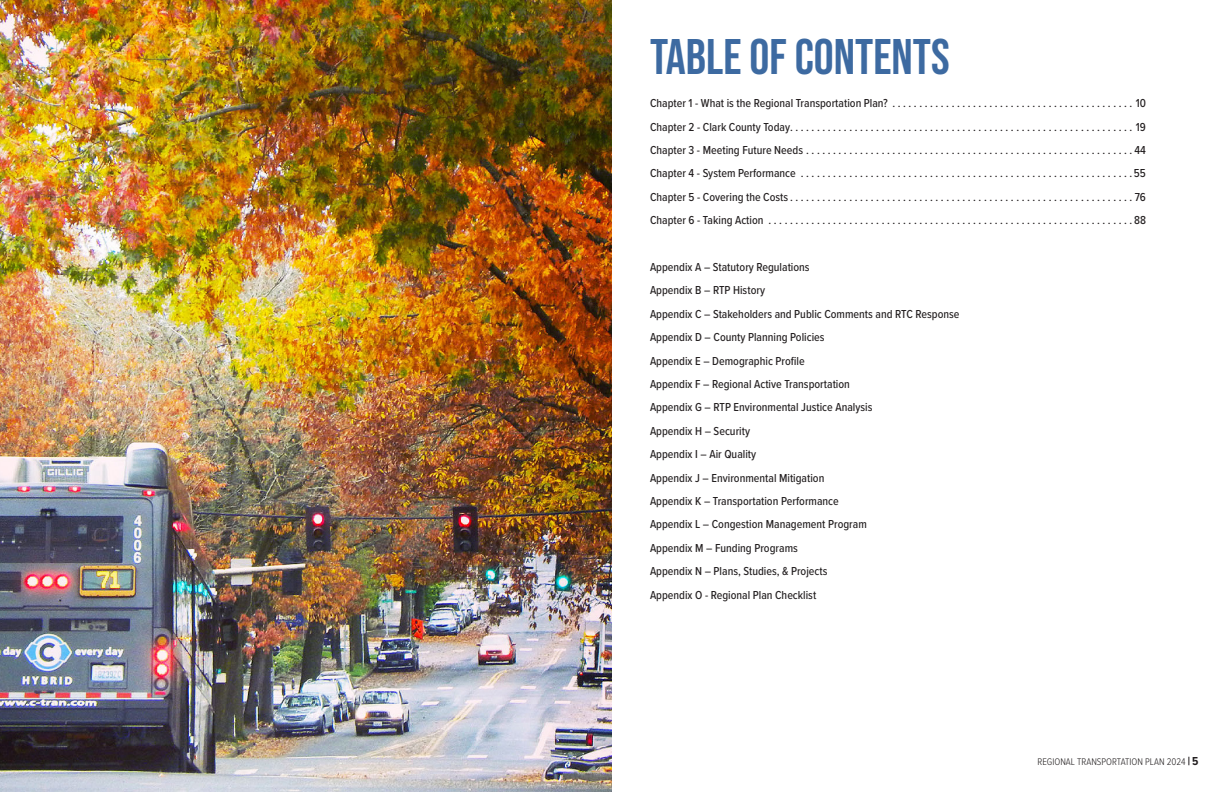
<style>
.page{position:relative;width:1224px;height:792px;background:#fff}
.page>*{position:absolute;margin:0;border:0;box-sizing:border-box;transform-origin:0 0}
.t1{font:50px "Bebas Neue";color:#3d6aa1}
.Body_Text{font:500 12px "Proxima Nova Cond";color:#231f20}
.t2{font:300 10px "Proxima Nova Cond";color:#231f20}
.s1{font-weight:700;font-size:12px}
</style>
<div class="page">
<img style="left:0;top:0;width:612px;height:792px">
<h1 class="t1" style="left:650px;top:28px;width:301px">TABLE OF CONTENTS</h1>
<p class="Body_Text" style="left:650px;top:94px;width:498px">Chapter 1 - What is the Regional Transportation Plan? . . . . . . . . . . . . . . . . . . . . . . . . . . . . . . . . . . . . . . . . . . . . . 10</p>
<p class="Body_Text" style="left:650px;top:118px;width:498px">Chapter 2 - Clark County Today................................................................19</p>
<p class="Body_Text" style="left:650px;top:141px;width:498px">Chapter 3 - Meeting Future Needs . . . . . . . . . . . . . . . . . . . . . . . . . . . . . . . . . . . . . . . . . . . . . . . . . . . . . . . . . . . . 44</p>
<p class="Body_Text" style="left:650px;top:165px;width:498px">Chapter 4 - System Performance . . . . . . . . . . . . . . . . . . . . . . . . . . . . . . . . . . . . . . . . . . . . . . . . . . . . . . . . . . . . . 55</p>
<p class="Body_Text" style="left:650px;top:188px;width:498px">Chapter 5 - Covering the Costs . . . . . . . . . . . . . . . . . . . . . . . . . . . . . . . . . . . . . . . . . . . . . . . . . . . . . . . . . . . . . . . 76</p>
<p class="Body_Text" style="left:650px;top:211px;width:498px">Chapter 6 - Taking Action . . . . . . . . . . . . . . . . . . . . . . . . . . . . . . . . . . . . . . . . . . . . . . . . . . . . . . . . . . . . . . . . . . . 88</p>
<p class="Body_Text" style="left:650px;top:258px;width:161px">Appendix A – Statutory Regulations</p>
<p class="Body_Text" style="left:650px;top:282px;width:117px">Appendix B – RTP History</p>
<p class="Body_Text" style="left:650px;top:305px;width:311px">Appendix C – Stakeholders and Public Comments and RTC Response</p>
<p class="Body_Text" style="left:650px;top:328px;width:176px">Appendix D – County Planning Policies</p>
<p class="Body_Text" style="left:650px;top:352px;width:156px">Appendix E – Demographic Profile</p>
<p class="Body_Text" style="left:650px;top:375px;width:201px">Appendix F – Regional Active Transportation</p>
<p class="Body_Text" style="left:650px;top:399px;width:224px">Appendix G – RTP Environmental Justice Analysis</p>
<p class="Body_Text" style="left:650px;top:422px;width:102px">Appendix H – Security</p>
<p class="Body_Text" style="left:650px;top:445px;width:108px">Appendix I – Air Quality</p>
<p class="Body_Text" style="left:650px;top:469px;width:176px">Appendix J – Environmental Mitigation</p>
<p class="Body_Text" style="left:650px;top:492px;width:190px">Appendix K – Transportation Performance</p>
<p class="Body_Text" style="left:650px;top:516px;width:218px">Appendix L – Congestion Management Program</p>
<p class="Body_Text" style="left:650px;top:539px;width:149px">Appendix M – Funding Programs</p>
<p class="Body_Text" style="left:650px;top:562px;width:179px">Appendix N – Plans, Studies, &amp; Projects</p>
<p class="Body_Text" style="left:650px;top:586px;width:168px">Appendix O - Regional Plan Checklist</p>
<p class="t2" style="left:1037px;top:755px;width:163px">REGIONAL TRANSPORTATION PLAN 2024 <span class="s1">| 5</span></p>
</div>
